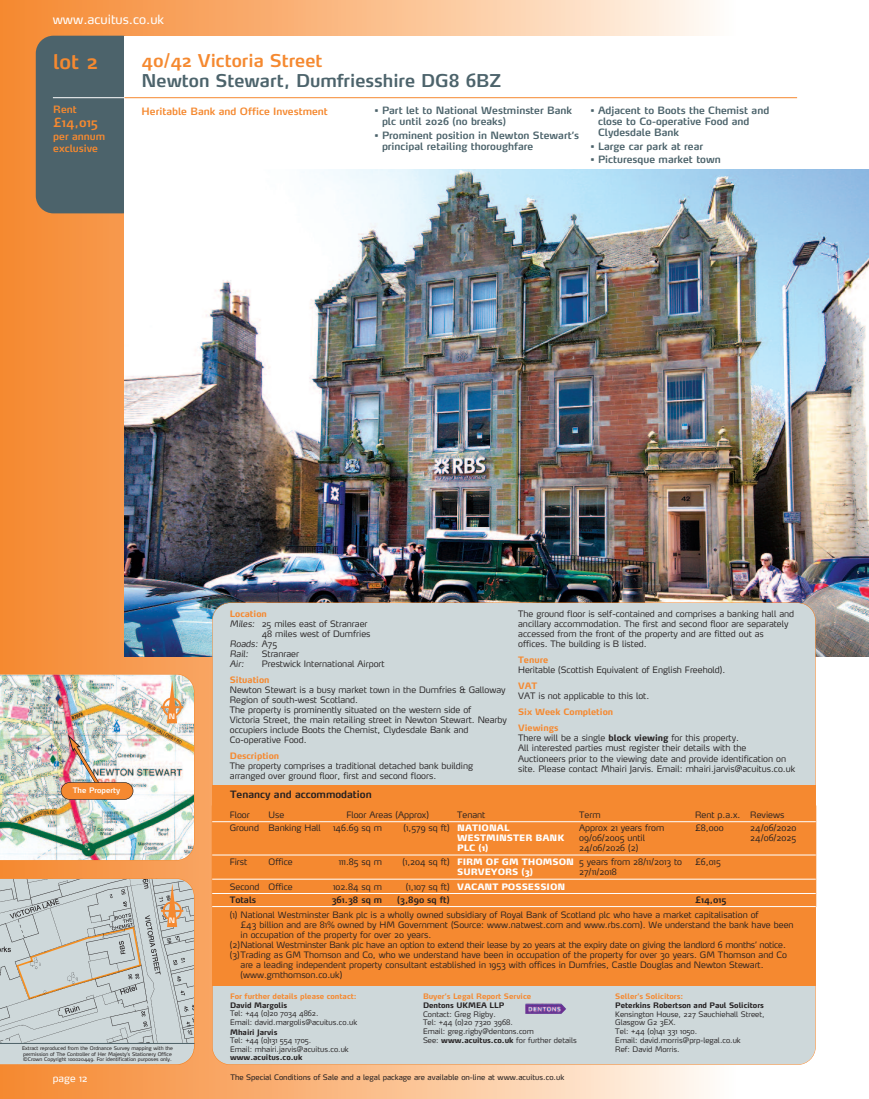
<style>
.page{position:relative;width:869px;height:1099px;background:#fff}
.page>*{position:absolute;margin:0;border:0;box-sizing:border-box;transform-origin:0 0}
.t1{font:600 20px "Max";color:#f58930}
.t2{font:600 17.5px "Max";color:#4c636b}
.t3{font:600 17.5px "Max";color:#f58930}
.t4{font:12.5px "Max";color:#fff}
.t5{font:600 12.5px "Max";color:#f58930}
.t6{font:600 10px/11px "Max";color:#4c636b}
.t7{font:600 10px/12px "Max";color:#f58930}
.t8{font:600 10px "Max";color:#231f20}
.t9{font:10px "Max";color:#fff}
.t10{font:300 8.75px/10px "Max";color:#231f20}
.t11{font:900 8.75px/10px "Max";color:#fff}
.t12{font:700 8.75px/16px "Max";color:#f58930}
.t13{font:600 8.75px "Max";color:#231f20}
.t14{font:italic 300 8.75px "Max";color:#231f20}
.t15{font:300 7.5px/8.8px "Max";color:#231f20}
.t16{font:700 7.5px "Max";color:#231f20}
.t17{font:7.5px "Max";color:#231f20}
.t18{font:700 7.5px "Max";color:#f58930}
.t19{font:600 7.5px "Max";color:#fff}
.t20{font:600 7.38px "Max";color:#fff}
.t21{font:5px/5.6px "Max";color:#231f20}
.s1{font-style:italic}
.s2{font-style:normal}
.s3{font-weight:700}
.s4{font-weight:300;color:#231f20}
</style>
<div class="page">
<div style="left:293px;top:0;width:442px;height:1098px;background:linear-gradient(to right,#fab073,#fefaf5)"></div>
<div style="left:2px;top:0;width:291px;height:1098px;background:linear-gradient(to right,#f48931,#f8af75)"></div>
<hr style="left:0;top:0;width:2px;height:1098px;background:#f58930">
<div style="left:36px;top:36px;width:104px;height:177px;background:#4c636b;border-radius:18px"></div>
<img style="left:124px;top:168px;width:744px;height:488px">
<div style="left:124px;top:36px;width:744px;height:132px;background:#fff"></div>
<div style="left:212px;top:603px;width:602px;height:461px;background:#ced8da;border-radius:18px"></div>
<hr style="left:53px;top:97px;width:71px;height:1px;background:#fff">
<hr style="left:124px;top:97px;width:672px;height:1px;background:#f58930">
<div style="left:212px;top:784px;width:603px;height:201px;background:#f58930"></div>
<svg style="left:0;top:878px;width:194px;height:186px;background:#c5cbca"></svg>
<hr style="left:815px;top:805px;width:1px;height:101px;background:#f58930">
<hr style="left:212px;top:821px;width:603px;height:1px;background:#fff">
<hr style="left:212px;top:854px;width:603px;height:1px;background:#fff">
<hr style="left:212px;top:878px;width:603px;height:1px;background:#fff">
<hr style="left:212px;top:893px;width:603px;height:1px;background:#fff">
<hr style="left:212px;top:906px;width:603px;height:1px;background:#fff">
<img style="left:0;top:674px;width:194px;height:186px">
<div style="left:61px;top:782px;width:72px;height:17px;background:#f58930;border-radius:8px"></div>
<div style="left:61px;top:782px;width:72px;height:17px;border:1px solid #231f20;border-radius:9px"></div>
<img style="left:525px;top:1003px;width:41px;height:10px">
<h3 class="t4" style="left:53px;top:15px;width:113px">www.acuitus.co.uk</h3>
<h1 class="t1" style="left:53px;top:54px;width:46px">lot 2</h1>
<p class="t7" style="left:53px;top:105px;width:25px">Rent</p>
<h3 class="t5" style="left:53px;top:118px;width:46px">£14,015</h3>
<p class="t7" style="left:53px;top:132px;width:53px">per annum exclusive</p>
<h2 class="t3" style="left:141px;top:54px;width:182px">40/42 Victoria Street</h2>
<h2 class="t2" style="left:141px;top:74px;width:361px">Newton Stewart, Dumfriesshire DG8 6BZ</h2>
<p class="t7" style="left:141px;top:106px;width:188px">Heritable Bank and Office Investment</p>
<p class="t6" style="left:382px;top:106px;width:191px;text-indent:-7px">• Part let to National Westminster Bank plc until 2026 (no breaks)</p>
<p class="t6" style="left:382px;top:130px;width:199px;text-indent:-7px">• Prominent position in Newton Stewart’s principal retailing thoroughfare</p>
<p class="t6" style="left:597px;top:106px;width:173px;text-indent:-8px">• Adjacent to Boots the Chemist and close to Co-operative Food and<br>Clydesdale Bank</p>
<p class="t6" style="left:590px;top:141px;width:114px">• Large car park at rear</p>
<p class="t6" style="left:590px;top:155px;width:132px">• Picturesque market town</p>
<p class="t19" style="left:73px;top:787px;width:49px">The Property</p>
<p class="t20" style="left:169px;top:713px;width:8px">N</p>
<p class="t20" style="left:169px;top:917px;width:8px">N</p>
<p class="t21" style="left:22px;top:1045px;width:152px">Extract reproduced from the Ordnance Survey mapping with the permission of The Controller of Her Majesty’s Stationery Office ©Crown Copyright 100020449. For identification purposes only.</p>
<p class="t12" style="left:230px;top:607px;width:38px">Location</p>
<p class="t10" style="left:230px;top:620px;width:139px"><span class="s1">Miles:</span> 25 miles east of Stranraer</p>
<p class="t10" style="left:261px;top:630px;width:110px">48 miles west of Dumfries</p>
<p class="t14" style="left:230px;top:640px;width:49px">Roads: <span class="s2">A75</span></p>
<p class="t14" style="left:230px;top:650px;width:20px">Rail:</p>
<p class="t10" style="left:262px;top:650px;width:39px">Stranraer</p>
<p class="t14" style="left:230px;top:660px;width:16px">Air:</p>
<p class="t10" style="left:262px;top:660px;width:124px">Prestwick International Airport</p>
<p class="t12" style="left:230px;top:673px;width:41px">Situation</p>
<p class="t10" style="left:230px;top:686px;width:278px">Newton Stewart is a busy market town in the Dumfries &amp; Galloway Region of south-west Scotland.<br>The property is prominently situated on the western side of<br>Victoria Street, the main retailing street in Newton Stewart. Nearby occupiers include Boots the Chemist, Clydesdale Bank and Co-operative Food.</p>
<p class="t12" style="left:230px;top:749px;width:51px">Description</p>
<p class="t10" style="left:230px;top:762px;width:245px">The property comprises a traditional detached bank building arranged over ground floor, first and second floors.</p>
<p class="t8" style="left:230px;top:790px;width:143px">Tenancy and accommodation</p>
<p class="t10" style="left:518px;top:610px;width:277px">The ground floor is self-contained and comprises a banking hall and ancillary accommodation. The first and second floor are separately accessed from the front of the property and are fitted out as offices. The building is B listed.</p>
<p class="t12" style="left:518px;top:653px;width:31px">Tenure</p>
<p class="t10" style="left:518px;top:666px;width:209px">Heritable (Scottish Equivalent of English Freehold).</p>
<p class="t12" style="left:518px;top:679px;width:21px">VAT</p>
<p class="t10" style="left:518px;top:692px;width:133px">VAT is not applicable to this lot.</p>
<p class="t12" style="left:518px;top:705px;width:96px">Six Week Completion<br>Viewings</p>
<p class="t10" style="left:518px;top:734px;width:278px">There will be a single <span class="s3">block viewing</span> for this property.<br>All interested parties must register their details with the Auctioneers prior to the viewing date and provide identification on site. Please contact Mhairi Jarvis. Email: mhairi.jarvis@acuitus.co.uk</p>
<p class="t10" style="left:229px;top:810px;width:22px">Floor</p>
<p class="t10" style="left:268px;top:810px;width:17px">Use</p>
<p class="t10" style="left:346px;top:810px;width:84px">Floor Areas (Approx)</p>
<p class="t10" style="left:457px;top:810px;width:30px">Tenant</p>
<p class="t10" style="left:579px;top:810px;width:23px">Term</p>
<p class="t10" style="left:694px;top:810px;width:91px">Rent p.a.x. Reviews</p>
<p class="t10" style="left:229px;top:824px;width:93px">Ground Banking Hall</p>
<p class="t10" style="left:333px;top:824px;width:50px">146.69 sq m</p>
<p class="t11" style="left:457px;top:823px;width:108px;text-indent:-54px"><span class="s4">(1,579 sq ft)</span> NATIONAL<br>WESTMINSTER BANK<br>PLC (1)</p>
<p class="t10" style="left:579px;top:824px;width:86px">Approx 21 years from<br>09/06/2005 until<br>24/06/2026 (2)</p>
<p class="t10" style="left:694px;top:824px;width:30px">£8,000</p>
<p class="t10" style="left:750px;top:824px;width:48px">24/06/2020<br>24/06/2025</p>
<p class="t10" style="left:229px;top:858px;width:19px">First</p>
<p class="t10" style="left:268px;top:858px;width:26px">Office</p>
<p class="t10" style="left:338px;top:858px;width:45px">111.85 sq m</p>
<p class="t11" style="left:457px;top:858px;width:118px;text-indent:-55px"><span class="s4">(1,204 sq ft)</span> FIRM OF GM THOMSON<br>SURVEYORS (3)</p>
<p class="t10" style="left:579px;top:858px;width:104px">5 years from 28/11/2013 to<br>27/11/2018</p>
<p class="t10" style="left:694px;top:858px;width:27px">£6,015</p>
<p class="t10" style="left:229px;top:882px;width:64px">Second Office</p>
<p class="t10" style="left:333px;top:882px;width:51px">102.84 sq m</p>
<p class="t11" style="left:405px;top:882px;width:161px"><span class="s4">(1,107 sq ft)</span> VACANT POSSESSION</p>
<p class="t13" style="left:229px;top:896px;width:28px">Totals</p>
<p class="t13" style="left:331px;top:896px;width:52px">361.38 sq m</p>
<p class="t13" style="left:397px;top:896px;width:54px">(3,890 sq ft)</p>
<p class="t13" style="left:694px;top:896px;width:33px">£14,015</p>
<p class="t10" style="left:230px;top:910px;width:530px">(1) National Westminster Bank plc is a wholly owned subsidiary of Royal Bank of Scotland plc who have a market capitalisation of</p>
<p class="t10" style="left:240px;top:920px;width:554px">£43 billion and are 81% owned by HM Government (Source: www.natwest.com and www.rbs.com). We understand the bank have been</p>
<p class="t10" style="left:240px;top:930px;width:192px">in occupation of the property for over 20 years.</p>
<p class="t10" style="left:230px;top:940px;width:557px">(2)National Westminster Bank plc have an option to extend their lease by 20 years at the expiry date on giving the landlord 6 months’ notice.</p>
<p class="t10" style="left:230px;top:950px;width:558px">(3)Trading as GM Thomson and Co, who we understand have been in occupation of the property for over 30 years. GM Thomson and Co</p>
<p class="t10" style="left:240px;top:960px;width:524px">are a leading independent property consultant established in 1953 with offices in Dumfries, Castle Douglas and Newton Stewart.</p>
<p class="t10" style="left:240px;top:970px;width:103px">(www.gmthomson.co.uk)</p>
<p class="t18" style="left:230px;top:993px;width:128px">For further details please contact:</p>
<p class="t16" style="left:230px;top:1002px;width:59px">David Margolis</p>
<p class="t15" style="left:230px;top:1009px;width:129px">Tel: +44 (0)20 7034 4862.<br>Email: david.margolis@acuitus.co.uk</p>
<p class="t16" style="left:230px;top:1029px;width:49px">Mhairi Jarvis</p>
<p class="t15" style="left:230px;top:1036px;width:120px">Tel: +44 (0)131 554 1705.<br>Email: mhairi.jarvis@acuitus.co.uk</p>
<p class="t16" style="left:230px;top:1054px;width:74px">www.acuitus.co.uk</p>
<p class="t18" style="left:423px;top:993px;width:110px">Buyer’s Legal Report Service</p>
<p class="t16" style="left:423px;top:1002px;width:83px">Dentons UKMEA LLP</p>
<p class="t15" style="left:423px;top:1010px;width:155px">Contact: Greg Rigby.<br>Tel: +44 (0)20 7320 3968.<br>Email: greg.rigby@dentons.com<br>See: <span class="s3">www.acuitus.co.uk</span> for further details</p>
<p class="t18" style="left:615px;top:993px;width:69px">Seller’s Solicitors:</p>
<p class="t16" style="left:615px;top:1002px;width:150px">Peterkins Robertson and Paul Solicitors</p>
<p class="t15" style="left:615px;top:1010px;width:151px">Kensington House, 227 Sauchiehall Street,<br>Glasgow G2 3EX.<br>Tel: +44 (0)141 331 1050.<br>Email: david.morris@prp-legal.co.uk<br>Ref: David Morris.</p>
<p class="t9" style="left:53px;top:1074px;width:36px">page 12</p>
<p class="t17" style="left:230px;top:1073px;width:335px">The Special Conditions of Sale and a legal package are available on-line at www.acuitus.co.uk</p>
</div>
